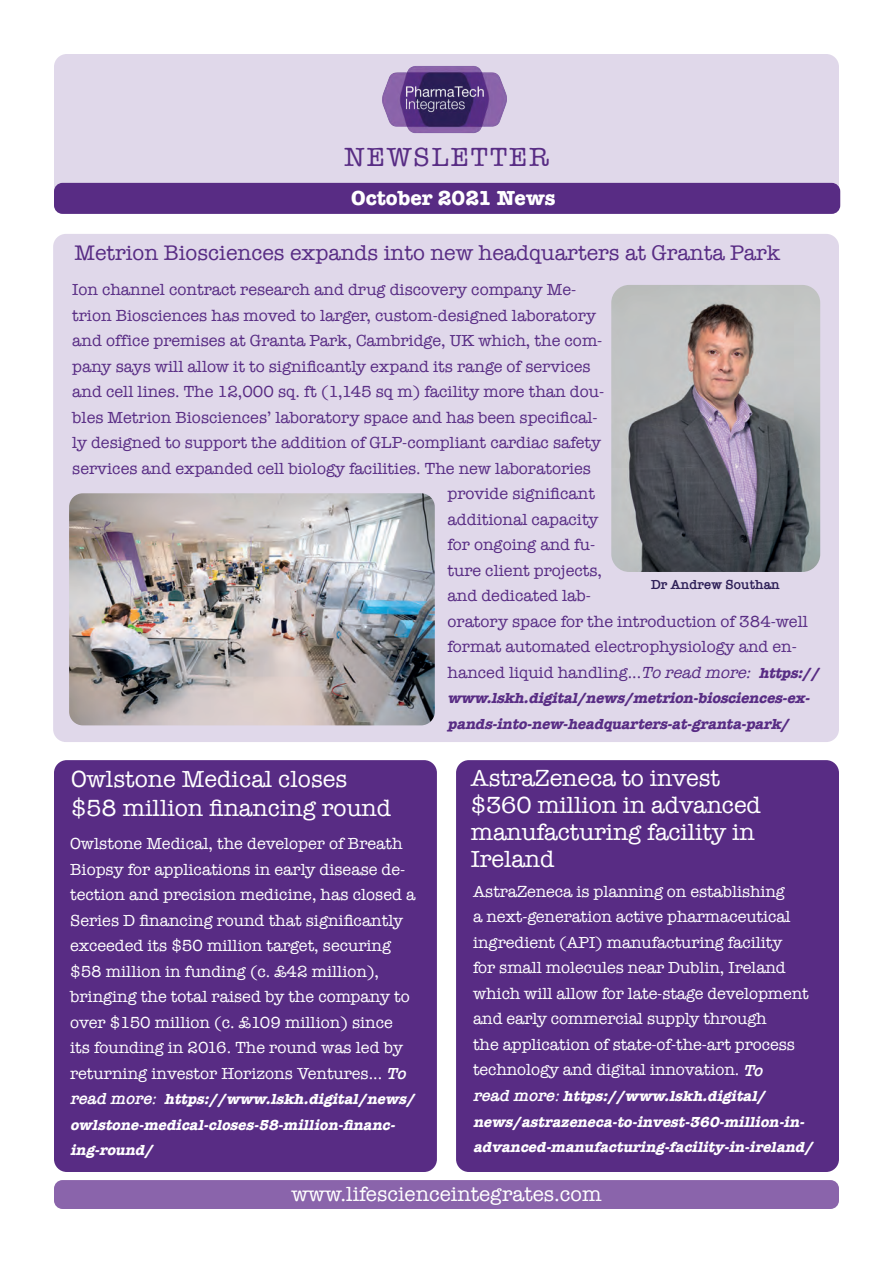
<style>
.page{position:relative;width:893px;height:1263px;background:#fff}
.page>*{position:absolute;margin:0;border:0;box-sizing:border-box;transform-origin:0 0}
.t1{font:27px "American Typewriter";letter-spacing:.07em;color:#582c84}
.t2{font:24px/27px "American Typewriter";letter-spacing:-.005em;color:#fff}
.t3{font:21.75px "American Typewriter";color:#582c84}
.t4{font:21px "American Typewriter";color:#fff}
.t5{font:700 21px "American Typewriter";color:#fff}
.t6{font:16.5px "American Typewriter";color:#582c84}
.t7{font:16.5px/25.5px "American Typewriter";color:#fff}
.t8{font:italic 700 15px/25.5px "American Typewriter";color:#fff}
.t9{font:italic 700 15px/25.5px "American Typewriter";color:#582c84}
.t10{font:600 13.5px "American Typewriter";color:#2c1e56}
.s1{font-style:italic}
.s2{font-weight:700;font-style:italic;font-size:15px}
.s3{font-weight:600;font-style:italic}
.s4{font-weight:600;font-size:16.5px}
.s5{font-weight:400;font-size:16.5px}
</style>
<div class="page">
<div style="left:54px;top:54px;width:785px;height:159px;background:#e0d8ea;border-radius:13px"></div>
<img style="left:382px;top:66px;width:125px;height:68px">
<div style="left:54px;top:183px;width:786px;height:31px;background:#582c84;border-radius:9px"></div>
<div style="left:54px;top:1180px;width:785px;height:29px;background:#8a64ab;border-radius:9px"></div>
<div style="left:53px;top:234px;width:786px;height:508px;background:#e0d8ea;border-radius:13px"></div>
<div style="left:456px;top:760px;width:383px;height:412px;background:#582c84;border-radius:13px"></div>
<div style="left:54px;top:760px;width:383px;height:412px;background:#582c84;border-radius:13px"></div>
<img style="left:611px;top:285px;width:209px;height:287px">
<img style="left:69px;top:493px;width:366px;height:232px">
<h1 class="t1" style="left:344px;top:136px;width:206px">NEWSLETTER</h1>
<p class="t5" style="left:351px;top:180px;width:206px">October 2021 News</p>
<h3 class="t3" style="left:74px;top:236px;width:707px">Metrion Biosciences expands into new headquarters at Granta Park</h3>
<p class="t6" style="left:72px;top:277px;width:506px">Ion channel contract research and drug discovery company Me-</p>
<p class="t6" style="left:72px;top:303px;width:525px">trion Biosciences has moved to larger, custom-designed laboratory</p>
<p class="t6" style="left:72px;top:328px;width:532px">and office premises at Granta Park, Cambridge, UK which, the com-</p>
<p class="t6" style="left:72px;top:354px;width:520px">pany says will allow it to significantly expand its range of services</p>
<p class="t6" style="left:72px;top:379px;width:533px">and cell lines. The 12,000 sq. ft (1,145 sq m) facility more than dou-</p>
<p class="t6" style="left:72px;top:405px;width:527px">bles Metrion Biosciences’ laboratory space and has been specifical-</p>
<p class="t6" style="left:72px;top:430px;width:530px">ly designed to support the addition of GLP-compliant cardiac safety</p>
<p class="t6" style="left:72px;top:456px;width:520px">services and expanded cell biology facilities. The new laboratories</p>
<p class="t6" style="left:448px;top:481px;width:149px">provide significant</p>
<p class="t6" style="left:448px;top:507px;width:152px">additional capacity</p>
<p class="t6" style="left:448px;top:532px;width:149px">for ongoing and fu-</p>
<p class="t6" style="left:448px;top:558px;width:156px">ture client projects,</p>
<p class="t6" style="left:448px;top:583px;width:145px">and dedicated lab-</p>
<p class="t6" style="left:448px;top:609px;width:362px">oratory space for the introduction of 384-well</p>
<p class="t6" style="left:448px;top:634px;width:351px">format automated electrophysiology and en-</p>
<p class="t6" style="left:448px;top:660px;width:379px">hanced liquid handling...<span class="s1">Toread more:</span> <span class="s2">https://</span></p>
<p class="t9" style="left:448px;top:685px;width:368px">www.lskh.digital/news/metrion-biosciences-ex&shy;pands-into-new-headquarters-at-granta-park/</p>
<p class="t10" style="left:651px;top:574px;width:130px">Dr Andrew Southan</p>
<h2 class="t2" style="left:71px;top:764px;width:322px;line-height:28.8px">Owlstone Medical closes $58 million financing round</h2>
<p class="t7" style="left:70px;top:830px;width:347px">Owlstone Medical, the developer of Breath Biopsy for applications in early disease de&shy;tection and precision medicine, has closed a Series D financing round that significantly exceeded its $50 million target, securing $58 million in funding (c. £42 million), bringing the total raised by the company to over $150 million (c. £109 million) since its founding in 2016. The round was led by returning investor Horizons Ventures... <span class="s3">To</span></p>
<p class="t8" style="left:70px;top:1086px;width:351px"><span class="s4">read more</span><span class="s5">:</span> https://www.lskh.digital/news/ owlstone-medical-closes-58-million-financ&shy;ing-round/</p>
<h2 class="t2" style="left:471px;top:764px;width:291px">AstraZeneca to invest $360 million in advanced manufacturing facility in<br>Ireland</h2>
<p class="t7" style="left:473px;top:878px;width:337px">AstraZeneca is planning on establishing<br>a next-generation active pharmaceutical ingredient (API) manufacturing facility for small molecules near Dublin, Ireland which will allow for late-stage development and early commercial supply through<br>the application of state-of-the-art process technology and digital innovation. <span class="s3">To</span></p>
<p class="t8" style="left:473px;top:1082px;width:347px"><span class="s4">read more</span><span class="s5">:</span>https://www.lskh.digital/ news/astrazeneca-to-invest-360-million-in&shy;advanced-manufacturing-facility-in-ireland/</p>
<p class="t4" style="left:291px;top:1178px;width:312px">www.lifescienceintegrates.com</p>
</div>
